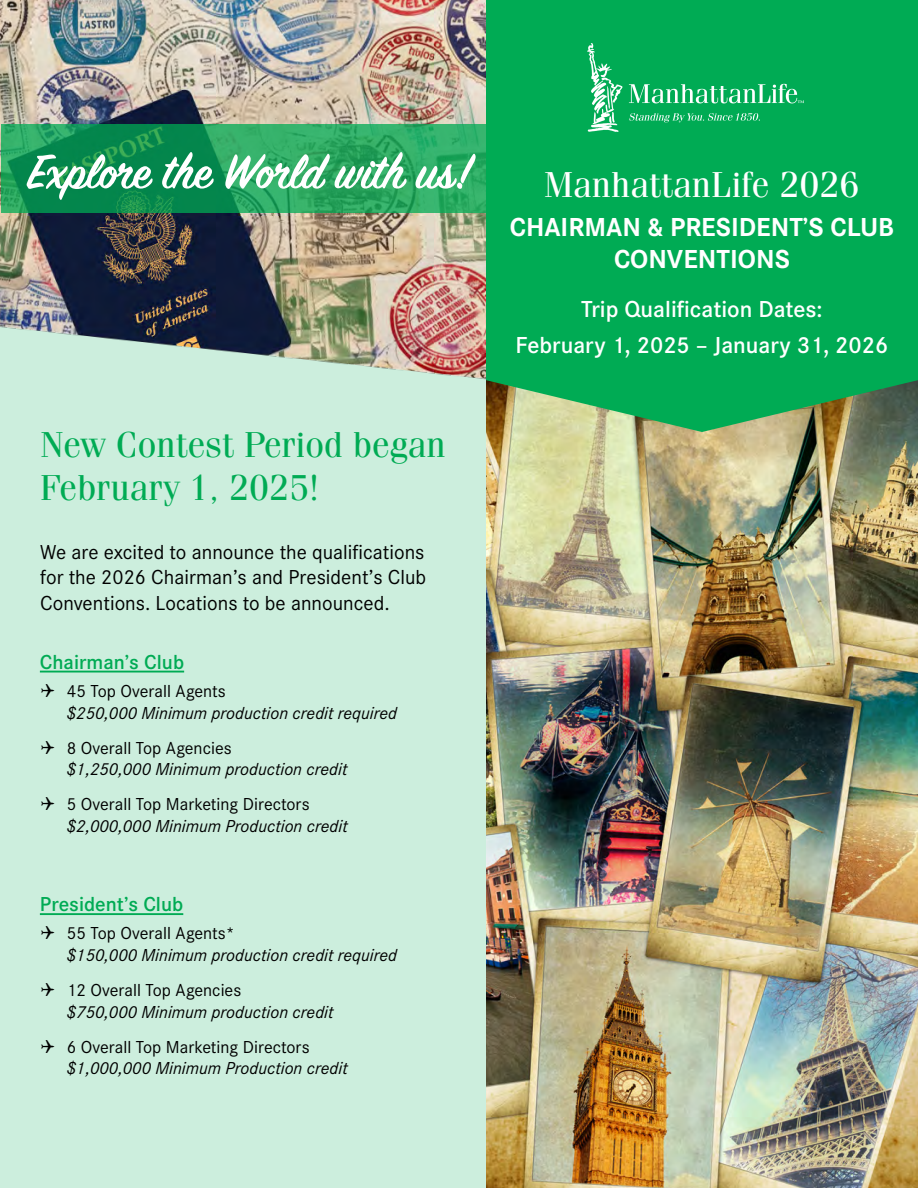
<style>
.page{position:relative;width:918px;height:1188px;background:#fff}
.page>*{position:absolute;margin:0;border:0;box-sizing:border-box;transform-origin:0 0}
.t1{font:600 54px "Sign Painter House Script";letter-spacing:-.005em;color:#fff}
.t2{font:36px/43.2px "Fenice Pro ITC";color:#00ab54}
.t3{font:36px "Fenice Pro ITC";color:#fff}
.t4{font:700 27px/32.4px "Corporate S Pro";color:#fff;text-align:center}
.t5{font:600 24px/35.5px "Corporate S Pro";color:#fff;text-align:center}
.t6{font:21px/25.2px "Corporate S Pro";color:#000;text-align:justify}
.t7{font:600 21px "Corporate S Pro";color:#00ab54}
.t8{font:italic 18px/21.6px "Corporate S Pro";color:#000}
.s1{font-style:normal}
</style>
<div class="page">
<div style="left:1px;top:172px;width:917px;height:1016px;background:#ced"></div>
<img style="left:486px;top:432px;width:432px;height:756px">
<img style="left:0;top:0;width:486px;height:380px">
<svg style="left:1px;top:125px;width:485px;height:88px;background:#1e9d5b"></svg>
<hr style="left:40px;top:671px;width:144px;height:2px;background:#00ab54">
<hr style="left:40px;top:913px;width:143px;height:2px;background:#00ab54">
<div style="left:486px;top:0;width:432px;height:432px;background:#00ab54"></div>
<img style="left:588px;top:43px;width:216px;height:88px">
<h1 class="t1" style="left:28px;top:139px;width:445px">Explore the World with us!</h1>
<h2 class="t2" style="left:40px;top:423px;width:407px">New Contest Period began<br>February 1, 2025!</h2>
<p class="t6" style="left:40px;top:538px;width:388px">We are excited to announce the qualifications for the 2026 Chairman’s and President’s Club Conventions. Locations to be announced.</p>
<p class="t7" style="left:40px;top:646px;width:146px">Chairman’s Club</p>
<p class="t8" style="left:67px;top:679px;width:332px;text-indent:-27px">✔ <span class="s1">45 Top Overall Agents<br></span>$250,000 Minimum production credit required</p>
<p class="t8" style="left:67px;top:736px;width:282px;text-indent:-27px">✔ <span class="s1">8 Overall Top Agencies<br></span>$1,250,000 Minimum production credit</p>
<p class="t8" style="left:67px;top:792px;width:282px;text-indent:-27px">✔ <span class="s1">5 Overall Top Marketing Directors </span>$2,000,000 Minimum Production credit</p>
<p class="t7" style="left:40px;top:889px;width:145px">President’s Club</p>
<p class="t8" style="left:67px;top:921px;width:332px;text-indent:-27px">✔ <span class="s1">55 Top Overall Agents*<br></span>$150,000 Minimum production credit required</p>
<p class="t8" style="left:67px;top:978px;width:268px;text-indent:-27px">✔ <span class="s1">12 Overall Top Agencies<br></span>$750,000 Minimum production credit</p>
<p class="t8" style="left:67px;top:1035px;width:282px;text-indent:-27px">✔ <span class="s1">6 Overall Top Marketing Directors </span>$1,000,000 Minimum Production credit</p>
<h2 class="t3" style="left:544px;top:162px;width:317px">ManhattanLife 2026</h2>
<h3 class="t4" style="left:510px;top:208px;width:386px">CHAIRMAN &amp; PRESIDENT’S CLUB<br>CONVENTIONS</h3>
<h3 class="t5" style="left:516px;top:290px;width:374px">Trip Qualification Dates:<br>February 1, 2025 – January 31, 2026</h3>
</div>
